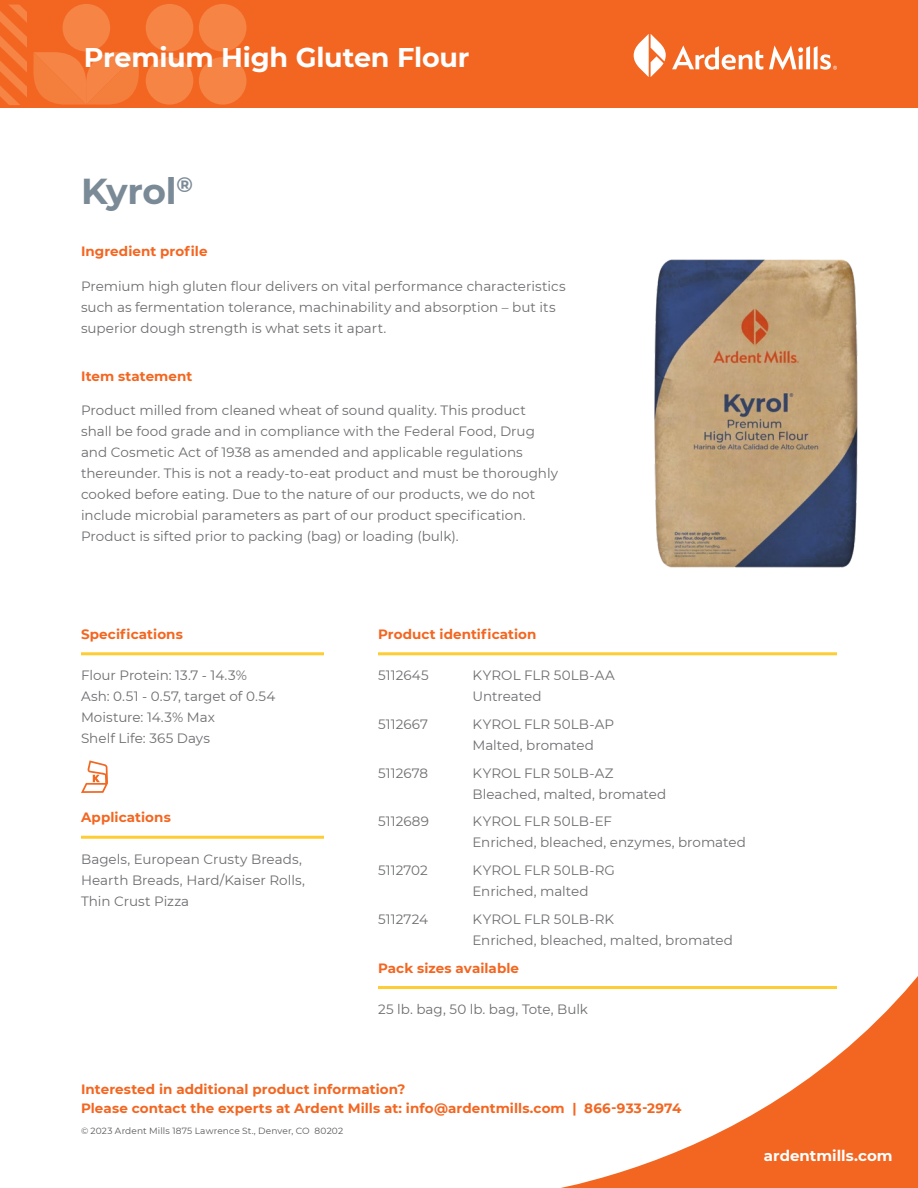
<style>
.page{position:relative;width:918px;height:1188px;background:#fff}
.page>*{position:absolute;margin:0;border:0;box-sizing:border-box;transform-origin:0 0}
.t1{font:700 36px "Montserrat";letter-spacing:-.01em;color:#7b8a97}
.t2{font:700 27px "Montserrat";letter-spacing:-.01em;color:#fff}
.t3{font:700 15px "Montserrat";color:#fff}
.t4{font:13.5px/21px "Montserrat";color:#6c6d70}
.t5{font:700 13.5px/19.5px "Montserrat";letter-spacing:.005em;color:#f36621}
.t6{font:9px "Montserrat";letter-spacing:.015em;color:#57585a}
</style>
<div class="page">
<svg style="left:561px;top:976px;width:357px;height:212px"></svg>
<hr style="left:81px;top:652px;width:243px;height:3px;background:#fecd33">
<hr style="left:81px;top:836px;width:243px;height:3px;background:#fecd33">
<hr style="left:378px;top:652px;width:459px;height:3px;background:#fecd33">
<hr style="left:378px;top:986px;width:459px;height:3px;background:#fecd33">
<div style="left:0;top:0;width:918px;height:108px;background:#f36621"></div>
<svg style="left:0;top:5px;width:27px;height:100px"></svg>
<svg style="left:33px;top:52px;width:106px;height:53px"></svg>
<div style="left:199px;top:4px;width:47px;height:48px;background:#f58445;border-radius:50%"></div>
<div style="left:199px;top:57px;width:47px;height:48px;background:#f58445;border-radius:50%"></div>
<div style="left:146px;top:4px;width:47px;height:48px;background:#f58445;border-radius:50%"></div>
<div style="left:63px;top:4px;width:47px;height:48px;background:#f58445;border-radius:50%"></div>
<div style="left:146px;top:57px;width:47px;height:48px;background:#f58445;border-radius:50%"></div>
<svg style="left:672px;top:46px;width:91px;height:24px"></svg>
<svg style="left:634px;top:34px;width:32px;height:43px"></svg>
<svg style="left:769px;top:46px;width:68px;height:24px"></svg>
<svg style="left:81px;top:760px;width:27px;height:33px"></svg>
<img style="left:654px;top:259px;width:204px;height:309px">
<h2 class="t2" style="left:84px;top:38px;width:387px">Premium High Gluten Flour</h2>
<h1 class="t1" style="left:81px;top:165px;width:114px">Kyrol<sup>®</sup></h1>
<p class="t5" style="left:81px;top:241px;width:128px">Ingredient profile</p>
<p class="t4" style="left:81px;top:275px;width:486px">Premium high gluten flour delivers on vital performance characteristics such as fermentation tolerance, machinability and absorption – but its superior dough strength is what sets it apart.</p>
<p class="t5" style="left:81px;top:365px;width:113px">Item statement</p>
<p class="t4" style="left:81px;top:399px;width:479px">Product milled from cleaned wheat of sound quality. This product shall be food grade and in compliance with the Federal Food, Drug and Cosmetic Act of 1938 as amended and applicable regulations thereunder. This is not a ready-to-eat product and must be thoroughly cooked before eating. Due to the nature of our products, we do not include microbial parameters as part of our product specification.<br>Product is sifted prior to packing (bag) or loading (bulk).</p>
<p class="t5" style="left:81px;top:624px;width:103px">Specifications</p>
<p class="t4" style="left:81px;top:664px;width:196px">Flour Protein: 13.7 - 14.3%<br>Ash: 0.51 - 0.57, target of 0.54<br>Moisture: 14.3% Max<br>Shelf Life: 365 Days</p>
<p class="t5" style="left:81px;top:807px;width:91px">Applications</p>
<p class="t4" style="left:81px;top:848px;width:225px">Bagels, European Crusty Breads,<br>Hearth Breads, Hard/Kaiser Rolls,<br>Thin Crust Pizza</p>
<p class="t5" style="left:378px;top:624px;width:160px">Product identification</p>
<p class="t4" style="left:378px;top:664px;width:52px">5112645</p>
<p class="t4" style="left:472px;top:664px;width:144px">KYROL FLR 50LB-AA<br>Untreated</p>
<p class="t4" style="left:378px;top:713px;width:52px">5112667</p>
<p class="t4" style="left:472px;top:713px;width:143px">KYROL FLR 50LB-AP<br>Malted, bromated</p>
<p class="t4" style="left:378px;top:762px;width:52px">5112678</p>
<p class="t4" style="left:472px;top:762px;width:195px">KYROL FLR 50LB-AZ<br>Bleached, malted, bromated</p>
<p class="t4" style="left:378px;top:811px;width:53px">5112689</p>
<p class="t4" style="left:472px;top:811px;width:275px">KYROL FLR 50LB-EF<br>Enriched, bleached, enzymes, bromated</p>
<p class="t4" style="left:378px;top:859px;width:51px">5112702</p>
<p class="t4" style="left:472px;top:859px;width:144px">KYROL FLR 50LB-RG<br>Enriched, malted</p>
<p class="t4" style="left:378px;top:908px;width:52px">5112724</p>
<p class="t4" style="left:472px;top:908px;width:262px">KYROL FLR 50LB-RK<br>Enriched, bleached, malted, bromated</p>
<p class="t5" style="left:378px;top:957px;width:143px">Pack sizes available</p>
<p class="t4" style="left:378px;top:998px;width:212px">25 lb. bag, 50 lb. bag, Tote, Bulk</p>
<p class="t5" style="left:81px;top:1079px;width:602px">Interested in additional product information?<br>Please contact the experts at Ardent Mills at: info@ardentmills.com | 866-933-2974</p>
<p class="t6" style="left:81px;top:1125px;width:264px">© 2023 Ardent Mills 1875 Lawrence St., Denver, CO 80202</p>
<p class="t3" style="left:764px;top:1145px;width:130px">ardentmills.com</p>
</div>
